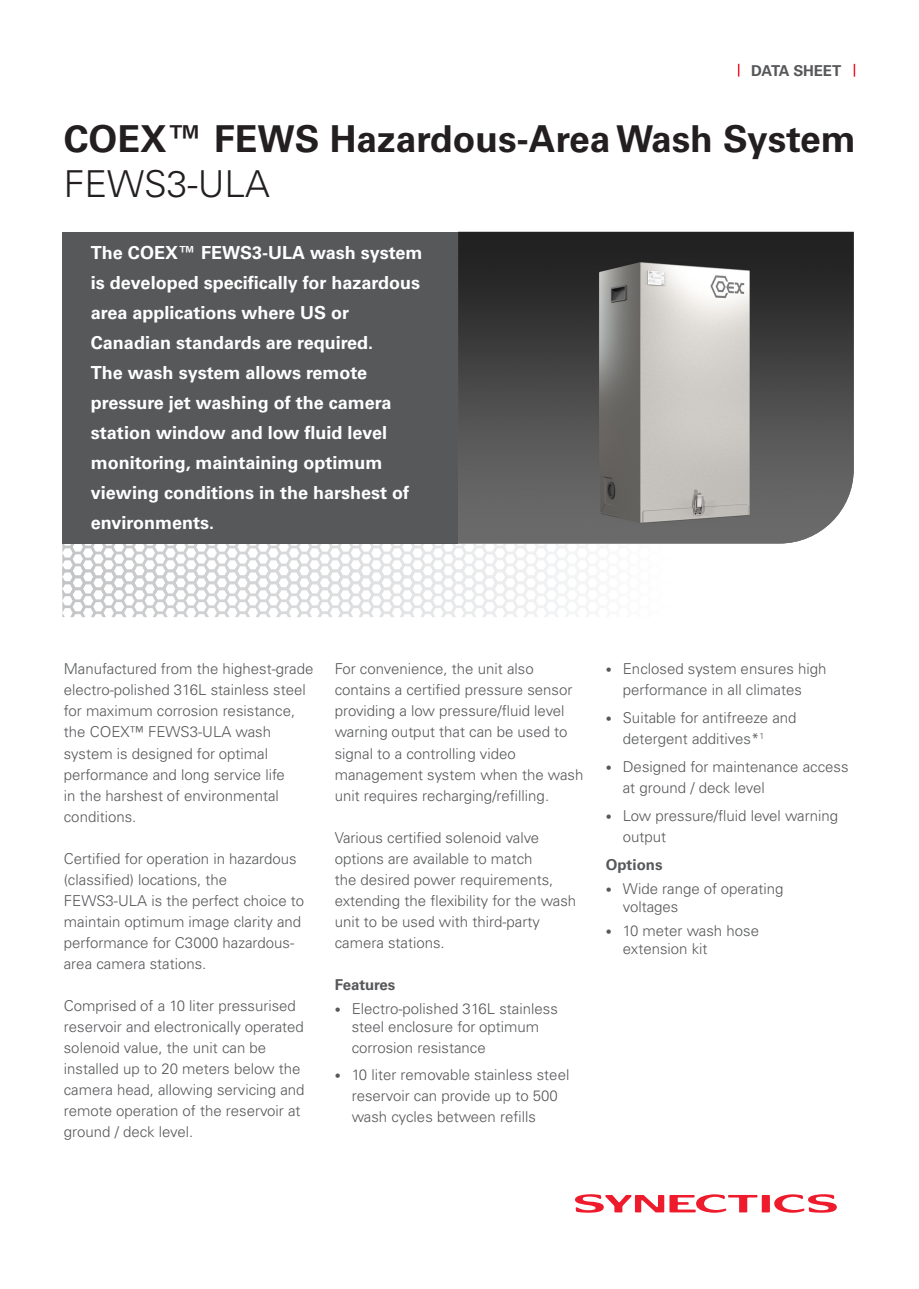
<style>
.page{position:relative;width:919px;height:1289px;background:#fff}
.page>*{position:absolute;margin:0;border:0;box-sizing:border-box;transform-origin:0 0}
.t1{font:700 37.05px/44.5px "Univers LT Pro 65";color:#231f20}
.t2{font:700 18px/30px "Univers LT Pro 65";color:#fff}
.Small_Subhead{font:300 15px/21px "Univers LT Pro 45";color:#57585a}
.Small_Subhead-2{font:700 15px "Univers LT Pro 65";color:#57585a}
.s1{font-family:"Univers LT Pro 45";font-weight:300}
.s2{font-size:12px}
</style>
<div class="page">
<svg style="left:737px;top:64px;width:2px;height:13px"></svg>
<svg style="left:853px;top:64px;width:2px;height:13px"></svg>
<svg style="left:575px;top:1194px;width:261px;height:18px"></svg>
<svg style="left:62px;top:543px;width:597px;height:74px"></svg>
<div style="left:62px;top:232px;width:396px;height:311px;background:#57585a"></div>
<img style="left:458px;top:232px;width:395px;height:311px">
<p class="Small_Subhead-2" style="left:751px;top:61px;width:91px">DATA SHEET</p>
<p class="t1" style="left:64px;top:117px;width:793px">COEX™ FEWS Hazardous-Area Wash System<br><span class="s1">FEWS3-ULA</span></p>
<p class="t2" style="left:91px;top:238px;width:333px">The COEX™ FEWS3-ULA wash system is developed specifically for hazardous area applications where US or<br>Canadian standards are required.<br>The wash system allows remote pressure jet washing of the camera station window and low fluid level monitoring, maintaining optimum viewing conditions in the harshest of environments.</p>
<p class="Small_Subhead" style="left:64px;top:658px;width:251px">Manufactured from the highest-grade electro-polished 316L stainless steel for maximum corrosion resistance, the COEX™ FEWS3-ULA wash system is designed for optimal performance and long service life<br>in the harshest of environmental conditions.</p>
<p class="Small_Subhead" style="left:64px;top:847px;width:242px">Certified for operation in hazardous (classified) locations, the<br>FEWS3-ULA is the perfect choice to maintain optimum image clarity and performance for C3000 hazardous&shy;area camera stations.</p>
<p class="Small_Subhead" style="left:64px;top:994px;width:242px">Comprised of a 10 liter pressurised reservoir and electronically operated solenoid value, the unit can be installed up to 20 meters below the camera head, allowing servicing and remote operation of the reservoir at ground / deck level.</p>
<p class="Small_Subhead" style="left:334px;top:658px;width:250px">For convenience, the unit also contains a certified pressure sensor providing a low pressure/fluid level warning output that can be used to signal to a controlling video management system when the wash unit requires recharging/refilling.</p>
<p class="Small_Subhead" style="left:334px;top:826px;width:243px">Various certified solenoid valve options are available to match<br>the desired power requirements, extending the flexibility for the wash unit to be used with third-party camera stations.</p>
<p class="Small_Subhead-2" style="left:334px;top:975px;width:62px">Features</p>
<p class="Small_Subhead" style="left:334px;top:999px;width:225px;line-height:18px;text-align:center"><span class="s2">•</span> Electro-polished 316L stainless steel enclosure for optimum</p>
<p class="Small_Subhead" style="left:351px;top:1036px;width:136px">corrosion resistance</p>
<p class="Small_Subhead" style="left:351px;top:1064px;width:219px;text-indent:-17px"><span class="s2">•</span> 10 liter removable stainless steel reservoir can provide up to 500 wash cycles between refills</p>
<p class="Small_Subhead" style="left:605px;top:658px;width:222px;text-align:center"><span class="s2">•</span> Enclosed system ensures high performance in all climates</p>
<p class="Small_Subhead" style="left:622px;top:707px;width:175px;text-indent:-17px"><span class="s2">•</span> Suitable for antifreeze and detergent additives*<sup>1</sup></p>
<p class="Small_Subhead" style="left:622px;top:756px;width:227px;text-indent:-17px"><span class="s2">•</span> Designed for maintenance access at ground / deck level</p>
<p class="Small_Subhead" style="left:622px;top:805px;width:217px;text-indent:-17px"><span class="s2">•</span> Low pressure/fluid level warning output</p>
<p class="Small_Subhead-2" style="left:605px;top:855px;width:58px">Options</p>
<p class="Small_Subhead" style="left:622px;top:879px;width:162px;line-height:18px;text-indent:-17px"><span class="s2">•</span> Wide range of operating voltages</p>
<p class="Small_Subhead" style="left:622px;top:922px;width:138px;line-height:18px;text-indent:-17px"><span class="s2">•</span> 10 meter wash hose extension kit</p>
</div>
